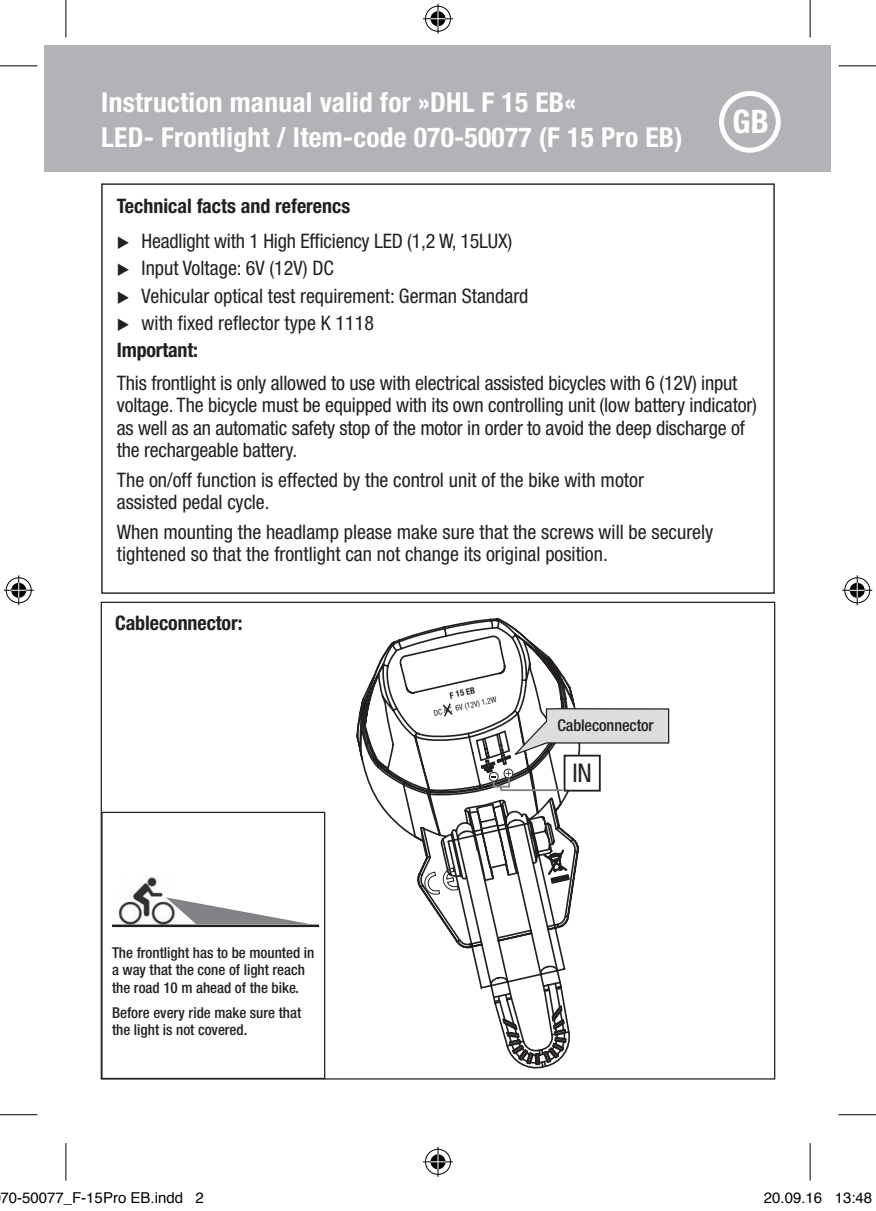
<style>
.page{position:relative;width:876px;height:1211px;background:#fff}
.page>*{position:absolute;margin:0;border:0;box-sizing:border-box;transform-origin:0 0}
.t1{font:700 condensed 32.5px "Helvetica Neue LT Std";color:#fff}
.t2{font:700 condensed 27.5px/35px "Helvetica Neue LT Std";letter-spacing:.01em;color:#fff}
.t3{font:condensed 25.75px "Helvetica Neue LT Std";color:#231f20}
.t4{font:condensed 20px/22.5px "Helvetica Neue LT Std";color:#231f20}
.t5{font:700 condensed 20px "Helvetica Neue LT Std";color:#231f20}
.t6{font:500 condensed 16.25px "Helvetica Neue";letter-spacing:-.005em;color:#231f20}
.t7{font:500 condensed 15px/17.5px "Helvetica Neue";color:#231f20}
.t8{font:15px "Helvetica";color:#000}
.t9{font:700 condensed 8.75px "Helvetica Neue LT Std";color:#231f20}
.t10{font:condensed 8px "Helvetica Neue LT Std";color:#231f20}
.s1{font-weight:700}
</style>
<div class="page">
<svg style="left:356px;top:710px;width:216px;height:359px"></svg>
<div style="left:45px;top:46px;width:786px;height:126px;background:#b2b3b7"></div>
<div style="left:719px;top:91px;width:62px;height:62px;border:5px solid #fff;border-radius:50%"></div>
<div style="left:101px;top:812px;width:224px;height:267px;border:1px solid #231f20"></div>
<img style="left:117px;top:877px;width:59px;height:51px">
<svg style="left:166px;top:897px;width:143px;height:27px"></svg>
<hr style="left:112px;top:925px;width:207px;height:2px;background:#231f20">
<svg style="left:360px;top:618px;width:310px;height:280px"></svg>
<svg style="left:809px;top:0;width:1px;height:37px"></svg>
<svg style="left:809px;top:1143px;width:1px;height:38px"></svg>
<hr style="left:0;top:65px;width:38px;height:1px;background:#000">
<hr style="left:838px;top:65px;width:38px;height:1px;background:#000">
<hr style="left:0;top:1114px;width:38px;height:1px;background:#000">
<hr style="left:838px;top:1114px;width:38px;height:1px;background:#000">
<hr style="left:65px;top:0;width:1px;height:37px;background:#000">
<hr style="left:65px;top:1143px;width:1px;height:38px;background:#000">
<hr style="left:810px;top:0;width:1px;height:37px;background:#000">
<hr style="left:810px;top:1143px;width:1px;height:38px;background:#000">
<div style="left:424px;top:5px;width:28px;height:28px;border:3px solid #fff;border-radius:50%"></div>
<hr style="left:423px;top:17px;width:30px;height:3px;background:#fff">
<hr style="left:436px;top:4px;width:3px;height:30px;background:#fff">
<div style="left:429px;top:10px;width:18px;height:18px;border:3px solid #fff;border-radius:50%"></div>
<div style="left:425px;top:6px;width:26px;height:26px;border:1px solid #000;border-radius:50%"></div>
<hr style="left:423px;top:18px;width:30px;height:1px;background:#000">
<hr style="left:437px;top:4px;width:1px;height:30px;background:#000">
<svg style="left:430px;top:11px;width:15px;height:15px"></svg>
<div style="left:424px;top:1148px;width:28px;height:28px;border:3px solid #fff;border-radius:50%"></div>
<hr style="left:423px;top:1160px;width:30px;height:3px;background:#fff">
<hr style="left:436px;top:1147px;width:3px;height:30px;background:#fff">
<div style="left:429px;top:1153px;width:18px;height:18px;border:3px solid #fff;border-radius:50%"></div>
<div style="left:425px;top:1149px;width:26px;height:26px;border:1px solid #000;border-radius:50%"></div>
<hr style="left:423px;top:1161px;width:30px;height:1px;background:#000">
<hr style="left:437px;top:1147px;width:1px;height:30px;background:#000">
<svg style="left:430px;top:1154px;width:15px;height:15px"></svg>
<div style="left:5px;top:576px;width:28px;height:28px;border:3px solid #fff;border-radius:50%"></div>
<hr style="left:4px;top:589px;width:30px;height:3px;background:#fff">
<hr style="left:17px;top:575px;width:3px;height:30px;background:#fff">
<div style="left:10px;top:581px;width:18px;height:18px;border:3px solid #fff;border-radius:50%"></div>
<div style="left:6px;top:577px;width:26px;height:26px;border:1px solid #000;border-radius:50%"></div>
<hr style="left:4px;top:590px;width:30px;height:1px;background:#000">
<hr style="left:18px;top:575px;width:1px;height:30px;background:#000">
<svg style="left:11px;top:583px;width:15px;height:15px"></svg>
<div style="left:843px;top:576px;width:28px;height:28px;border:3px solid #fff;border-radius:50%"></div>
<hr style="left:842px;top:589px;width:30px;height:3px;background:#fff">
<svg style="left:855px;top:575px;width:4px;height:30px"></svg>
<div style="left:848px;top:581px;width:18px;height:18px;border:3px solid #fff;border-radius:50%"></div>
<div style="left:844px;top:577px;width:26px;height:26px;border:1px solid #000;border-radius:50%"></div>
<hr style="left:842px;top:590px;width:30px;height:1px;background:#000">
<hr style="left:857px;top:575px;width:1px;height:30px;background:#000">
<svg style="left:850px;top:583px;width:15px;height:15px"></svg>
<h2 class="t2" style="left:101px;top:84px;width:583px">Instruction manual valid for »DHL F 15 EB«<br>LED- Frontlight / Item-code 070-50077 (F 15 Pro EB)</h2>
<h1 class="t1" style="left:732px;top:102px;width:38px">GB</h1>
<p class="t5" style="left:117px;top:194px;width:235px">Technical facts and referencs</p>
<p class="t4" style="left:117px;top:229px;width:397px">◆ Headlight with 1 High Efficiency LED (1,2 W, 15LUX)</p>
<p class="t4" style="left:117px;top:257px;width:219px">◆ Input Voltage: 6V (12V) DC</p>
<p class="t4" style="left:117px;top:284px;width:413px">◆ Vehicular optical test requirement: German Standard</p>
<p class="t4" style="left:117px;top:310px;width:259px;line-height:27px">◆ with fixed reflector type K 1118<br><span class="s1">Important:</span></p>
<p class="t4" style="left:117px;top:371px;width:641px">This frontlight is only allowed to use with electrical assisted bicycles with 6 (12V) input voltage. The bicycle must be equipped with its own controlling unit (low battery indicator) as well as an automatic safety stop of the motor in order to avoid the deep discharge of the rechargeable battery.</p>
<p class="t4" style="left:117px;top:468px;width:529px">The on/off function is effected by the control unit of the bike with motor assisted pedal cycle.</p>
<p class="t4" style="left:117px;top:520px;width:598px">When mounting the headlamp please make sure that the screws will be securely tightened so that the frontlight can not change its original position.</p>
<p class="t5" style="left:115px;top:611px;width:129px">Cableconnector:</p>
<p class="t7" style="left:112px;top:944px;width:204px">The frontlight has to be mounted in a way that the cone of light reach the road 10 m ahead of the bike.</p>
<p class="t7" style="left:112px;top:1003px;width:191px">Before every ride make sure that the light is not covered.</p>
<p class="t9" style="left:449px;top:690px;width:27px;rotate:-12deg">F 15 EB</p>
<p class="t10" style="left:433px;top:709px;width:66px;rotate:-13deg">DC AC 6V (12V) 1,2W</p>
<p class="t6" style="left:557px;top:716px;width:98px">Cableconnector</p>
<p class="t3" style="left:572px;top:758px;width:21px">IN</p>
<p class="t8" style="left:0;top:1187px;width:205px">70-50077_F-15Pro EB.indd 2</p>
<p class="t8" style="left:764px;top:1187px;width:110px">20.09.16 13:48</p>
</div>
